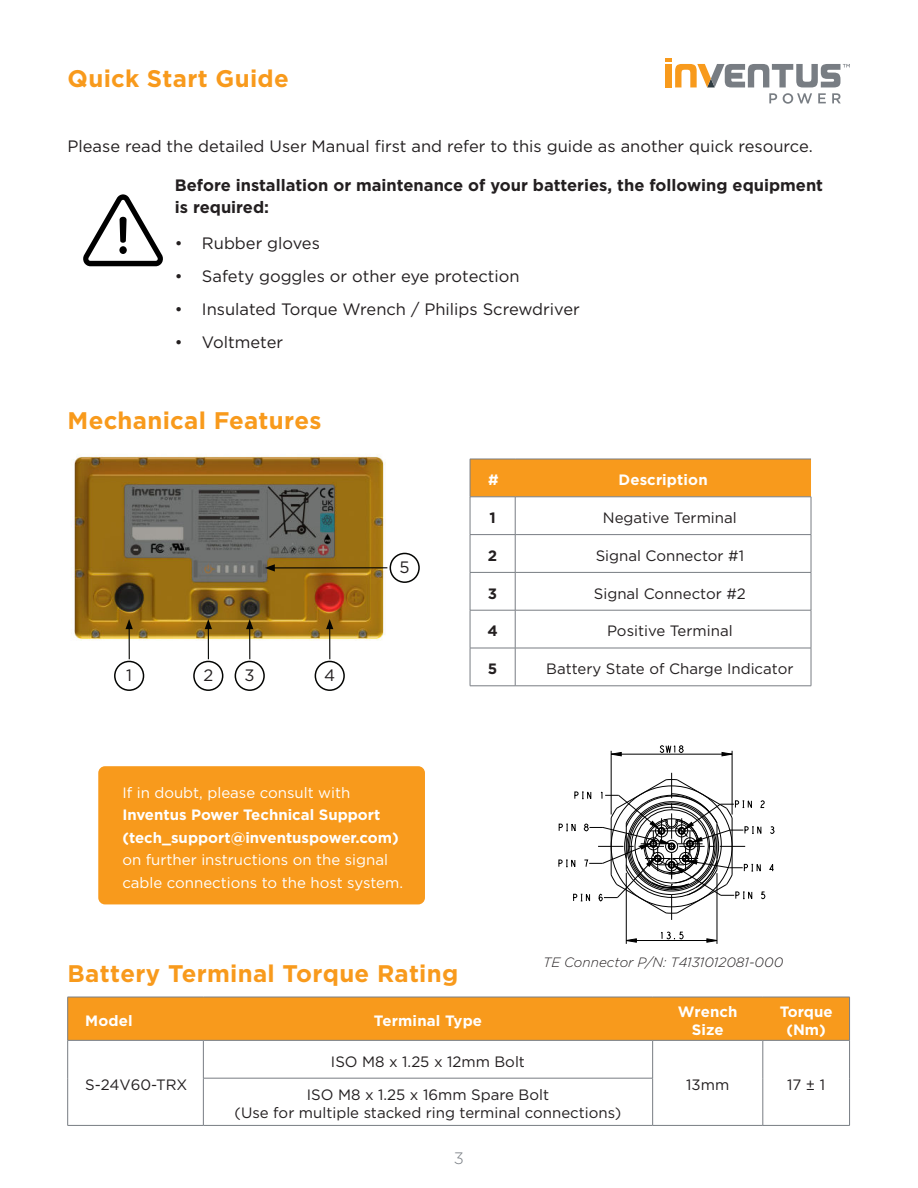
<style>
.page{position:relative;width:918px;height:1188px;background:#fff}
.page>*{position:absolute;margin:0;border:0;box-sizing:border-box;transform-origin:0 0}
.t1{font:700 24px "Gotham";letter-spacing:.01em;color:#f89a1c}
.t2{font:16.5px "Gotham";color:#231f20}
.t3{font:700 16.5px/22.5px "Gotham";color:#231f20}
.t4{font:300 16.5px "Gotham";color:#787d83}
.t5{font:15px/18px "Gotham";color:#231f20;text-align:center}
.t6{font:700 15px/18px "Gotham";color:#fff;text-align:center}
.t7{font:15px/22.5px "Gotham";color:#fff}
.t8{font:700 15px "Gotham";color:#231f20}
.t9{font:italic 300 13.5px "Gotham";color:#231f20}
</style>
<div class="page">
<svg style="left:769px;top:93px;width:8px;height:10px"></svg>
<svg style="left:818px;top:93px;width:8px;height:10px"></svg>
<svg style="left:832px;top:93px;width:9px;height:10px"></svg>
<svg style="left:783px;top:93px;width:29px;height:11px"></svg>
<svg style="left:665px;top:58px;width:185px;height:29px"></svg>
<svg style="left:83px;top:194px;width:80px;height:72px"></svg>
<div style="left:119px;top:246px;width:8px;height:8px;background:#000;border-radius:50%"></div>
<svg style="left:660px;top:745px;width:24px;height:9px"></svg>
<svg style="left:610px;top:752px;width:12px;height:5px"></svg>
<svg style="left:721px;top:752px;width:11px;height:5px"></svg>
<svg style="left:661px;top:932px;width:23px;height:7px"></svg>
<svg style="left:706px;top:938px;width:11px;height:5px"></svg>
<svg style="left:627px;top:938px;width:10px;height:5px"></svg>
<hr style="left:626px;top:940px;width:91px;height:1px;background:#000">
<hr style="left:611px;top:751px;width:1px;height:64px;background:#000">
<hr style="left:626px;top:873px;width:1px;height:71px;background:#000">
<hr style="left:717px;top:873px;width:1px;height:71px;background:#000">
<hr style="left:732px;top:751px;width:1px;height:64px;background:#000">
<hr style="left:611px;top:754px;width:121px;height:1px;background:#000">
<svg style="left:559px;top:773px;width:215px;height:147px"></svg>
<div style="left:98px;top:766px;width:327px;height:138px;background:#f89a1c;border-radius:7px"></div>
<img style="left:74px;top:455px;width:312px;height:186px">
<div style="left:471px;top:460px;width:340px;height:37px;background:#f89a1c"></div>
<svg style="left:471px;top:498px;width:340px;height:188px"></svg>
<hr style="left:470px;top:497px;width:45px;height:1px;background:#787d83">
<hr style="left:470px;top:497px;width:1px;height:37px;background:#787d83">
<hr style="left:515px;top:497px;width:296px;height:1px;background:#787d83">
<hr style="left:515px;top:497px;width:1px;height:37px;background:#787d83">
<hr style="left:811px;top:497px;width:1px;height:37px;background:#787d83">
<hr style="left:470px;top:534px;width:45px;height:1px;background:#787d83">
<hr style="left:470px;top:535px;width:1px;height:37px;background:#787d83">
<hr style="left:515px;top:534px;width:296px;height:1px;background:#787d83">
<hr style="left:515px;top:535px;width:1px;height:37px;background:#787d83">
<hr style="left:811px;top:535px;width:1px;height:37px;background:#787d83">
<hr style="left:470px;top:572px;width:45px;height:1px;background:#787d83">
<hr style="left:470px;top:573px;width:1px;height:37px;background:#787d83">
<hr style="left:515px;top:572px;width:296px;height:1px;background:#787d83">
<hr style="left:515px;top:573px;width:1px;height:37px;background:#787d83">
<hr style="left:811px;top:573px;width:1px;height:37px;background:#787d83">
<hr style="left:470px;top:610px;width:45px;height:1px;background:#787d83">
<hr style="left:470px;top:610px;width:1px;height:38px;background:#787d83">
<hr style="left:515px;top:610px;width:296px;height:1px;background:#787d83">
<hr style="left:515px;top:610px;width:1px;height:38px;background:#787d83">
<hr style="left:811px;top:610px;width:1px;height:38px;background:#787d83">
<hr style="left:470px;top:648px;width:45px;height:1px;background:#787d83">
<hr style="left:470px;top:648px;width:1px;height:38px;background:#787d83">
<hr style="left:515px;top:648px;width:296px;height:1px;background:#787d83">
<hr style="left:515px;top:648px;width:1px;height:38px;background:#787d83">
<hr style="left:811px;top:648px;width:1px;height:38px;background:#787d83">
<hr style="left:470px;top:686px;width:45px;height:1px;background:#787d83">
<hr style="left:515px;top:686px;width:296px;height:1px;background:#787d83">
<hr style="left:470px;top:459px;width:45px;height:1px;background:#787d83">
<hr style="left:470px;top:459px;width:1px;height:38px;background:#787d83">
<hr style="left:515px;top:459px;width:296px;height:1px;background:#787d83">
<div style="left:193px;top:661px;width:30px;height:30px;border:2px solid #040503;border-radius:50%"></div>
<div style="left:235px;top:661px;width:30px;height:30px;border:2px solid #040503;border-radius:50%"></div>
<div style="left:315px;top:661px;width:30px;height:30px;border:2px solid #040503;border-radius:50%"></div>
<div style="left:390px;top:553px;width:30px;height:30px;border:2px solid #040503;border-radius:50%"></div>
<hr style="left:208px;top:627px;width:1px;height:32px;background:#040503">
<svg style="left:205px;top:619px;width:7px;height:10px"></svg>
<hr style="left:249px;top:627px;width:1px;height:32px;background:#040503">
<svg style="left:246px;top:619px;width:7px;height:10px"></svg>
<div style="left:114px;top:661px;width:30px;height:30px;border:2px solid #040503;border-radius:50%"></div>
<hr style="left:129px;top:627px;width:1px;height:32px;background:#040503">
<svg style="left:126px;top:619px;width:7px;height:10px"></svg>
<hr style="left:329px;top:627px;width:1px;height:32px;background:#040503">
<svg style="left:326px;top:619px;width:7px;height:10px"></svg>
<hr style="left:272px;top:567px;width:115px;height:1px;background:#040503">
<svg style="left:265px;top:564px;width:10px;height:8px"></svg>
<div style="left:68px;top:998px;width:781px;height:42px;background:#f89a1c"></div>
<svg style="left:204px;top:1041px;width:645px;height:84px"></svg>
<hr style="left:67px;top:1041px;width:1px;height:37px;background:#787d83">
<hr style="left:203px;top:1041px;width:1px;height:37px;background:#787d83">
<hr style="left:652px;top:1041px;width:1px;height:37px;background:#787d83">
<hr style="left:763px;top:1041px;width:1px;height:37px;background:#787d83">
<hr style="left:849px;top:1041px;width:1px;height:37px;background:#787d83">
<hr style="left:67px;top:1078px;width:1px;height:47px;background:#787d83">
<hr style="left:203px;top:1078px;width:1px;height:47px;background:#787d83">
<hr style="left:652px;top:1078px;width:1px;height:47px;background:#787d83">
<hr style="left:763px;top:1078px;width:1px;height:47px;background:#787d83">
<hr style="left:849px;top:1078px;width:1px;height:47px;background:#787d83">
<hr style="left:68px;top:997px;width:135px;height:1px;background:#787d83">
<hr style="left:67px;top:997px;width:1px;height:43px;background:#787d83">
<hr style="left:203px;top:997px;width:450px;height:1px;background:#787d83">
<hr style="left:653px;top:997px;width:110px;height:1px;background:#787d83">
<hr style="left:763px;top:997px;width:87px;height:1px;background:#787d83">
<hr style="left:849px;top:997px;width:1px;height:43px;background:#787d83">
<hr style="left:68px;top:1040px;width:135px;height:1px;background:#787d83">
<hr style="left:203px;top:1040px;width:450px;height:1px;background:#787d83">
<hr style="left:653px;top:1040px;width:110px;height:1px;background:#787d83">
<hr style="left:763px;top:1040px;width:87px;height:1px;background:#787d83">
<hr style="left:203px;top:1078px;width:450px;height:1px;background:#787d83">
<hr style="left:68px;top:1125px;width:135px;height:1px;background:#787d83">
<hr style="left:203px;top:1125px;width:450px;height:1px;background:#787d83">
<hr style="left:653px;top:1125px;width:110px;height:1px;background:#787d83">
<hr style="left:763px;top:1125px;width:87px;height:1px;background:#787d83">
<h1 class="t1" style="left:68px;top:67px;width:223px">Quick Start Guide</h1>
<p class="t2" style="left:68px;top:139px;width:747px">Please read the detailed User Manual first and refer to this guide as another quick resource.</p>
<p class="t3" style="left:175px;top:174px;width:650px">Before installation or maintenance of your batteries, the following equipment is required:</p>
<p class="t2" style="left:175px;top:236px;width:147px">• Rubber gloves</p>
<p class="t2" style="left:175px;top:269px;width:346px">• Safety goggles or other eye protection</p>
<p class="t2" style="left:175px;top:302px;width:406px">• Insulated Torque Wrench / Philips Screwdriver</p>
<p class="t2" style="left:175px;top:335px;width:110px">• Voltmeter</p>
<h1 class="t1" style="left:68px;top:410px;width:255px">Mechanical Features</h1>
<p class="t2" style="left:203px;top:667px;width:11px">2</p>
<p class="t2" style="left:126px;top:667px;width:7px">1</p>
<p class="t2" style="left:245px;top:667px;width:12px">3</p>
<p class="t2" style="left:324px;top:667px;width:13px">4</p>
<p class="t2" style="left:400px;top:560px;width:12px">5</p>
<p class="t6" style="left:488px;top:472px;width:12px">#</p>
<p class="t6" style="left:618px;top:472px;width:91px">Description</p>
<p class="t8" style="left:489px;top:511px;width:8px">1</p>
<p class="t5" style="left:603px;top:510px;width:135px">Negative Terminal</p>
<p class="t8" style="left:488px;top:549px;width:11px">2</p>
<p class="t5" style="left:596px;top:547px;width:150px">Signal Connector #1</p>
<p class="t8" style="left:488px;top:587px;width:11px">3</p>
<p class="t5" style="left:594px;top:585px;width:153px">Signal Connector #2</p>
<p class="t8" style="left:487px;top:624px;width:12px">4</p>
<p class="t5" style="left:607px;top:623px;width:127px">Positive Terminal</p>
<p class="t8" style="left:488px;top:662px;width:11px">5</p>
<p class="t5" style="left:546px;top:661px;width:249px">Battery State of Charge Indicator</p>
<p class="t7" style="left:122px;top:782px;width:230px">If in doubt, please consult with</p>
<p class="t6" style="left:122px;top:804px;width:278px;line-height:22.5px;text-align:left">Inventus Power Technical Support (tech_support@inventuspower.com)</p>
<p class="t7" style="left:122px;top:849px;width:282px">on further instructions on the signal cable connections to the host system.</p>
<h1 class="t1" style="left:68px;top:963px;width:392px">Battery Terminal Torque Rating</h1>
<p class="t9" style="left:543px;top:956px;width:242px">TE Connector P/N: T4131012081-000</p>
<p class="t6" style="left:85px;top:1013px;width:49px">Model</p>
<p class="t6" style="left:374px;top:1013px;width:110px">Terminal Type</p>
<p class="t6" style="left:678px;top:1004px;width:61px">Wrench<br>Size</p>
<p class="t6" style="left:780px;top:1004px;width:54px">Torque (Nm)</p>
<p class="t5" style="left:85px;top:1077px;width:104px">S-24V60-TRX</p>
<p class="t5" style="left:331px;top:1053px;width:196px">ISO M8 x 1.25 x 12mm Bolt</p>
<p class="t5" style="left:235px;top:1087px;width:388px">ISO M8 x 1.25 x 16mm Spare Bolt<br>(Use for multiple stacked ring terminal connections)</p>
<p class="t4" style="left:454px;top:1151px;width:12px">3</p>
<p class="t5" style="left:686px;top:1077px;width:45px">13mm</p>
<p class="t5" style="left:787px;top:1077px;width:40px">17 ± 1</p>
</div>
